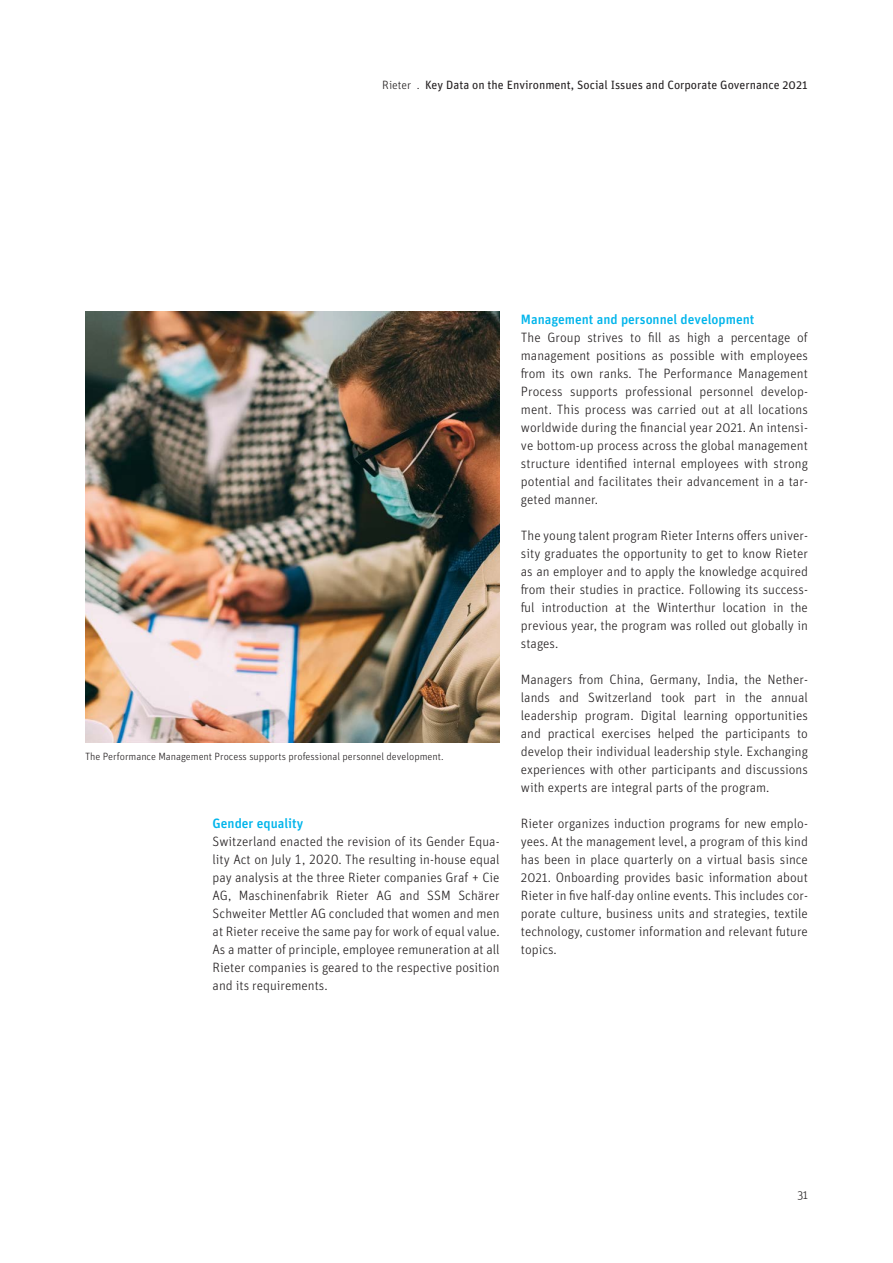
<style>
.page{position:relative;width:893px;height:1263px;background:#fff}
.page>*{position:absolute;margin:0;border:0;box-sizing:border-box;transform-origin:0 0}
._02_Headline_level_3{font:300 13.5px/18px "Unit Pro";color:#231f20;text-align:justify}
._03_Body_text{font:300 13.5px/18px "Unit Pro";color:#231f20;text-align:justify}
._02_Headline_level_3-2{font:500 13.5px "Unit Pro";color:#02b5eb}
.t1{font:12px "Unit Pro";color:#231f20}
.t2{font:300 12px "Unit Pro";color:#231f20}
._04_Caption{font:300 10.5px "Unit Pro";color:#231f20}
.s1{font-weight:300}
</style>
<div class="page">
<img style="left:85px;top:311px;width:415px;height:431px">
<p class="t1" style="left:382px;top:76px;width:427px"><span class="s1">Rieter .</span> Key Data on the Environment, Social Issues and Corporate Governance 2021</p>
<p class="_04_Caption" style="left:85px;top:749px;width:360px">The Performance Management Process supports professional personnel development.</p>
<p class="_02_Headline_level_3-2" style="left:213px;top:814px;width:92px">Gender equality</p>
<p class="_03_Body_text" style="left:213px;top:832px;width:289px">Switzerland enacted the revision of its Gender Equa&shy;lity Act on July 1, 2020. The resulting in-house equal pay analysis at the three Rieter companies Graf + Cie AG, Maschinenfabrik Rieter AG and SSM Schärer Schweiter Mettler AG concluded that women and men at Rieter receive the same pay for work of equal value.<br>As a matter of principle, employee remuneration at all Rieter companies is geared to the respective position and its requirements.</p>
<p class="_02_Headline_level_3-2" style="left:521px;top:310px;width:235px">Management and personnel development</p>
<p class="_02_Headline_level_3" style="left:521px;top:328px;width:289px">The Group strives to fill as high a percentage of management positions as possible with employees from its own ranks. The Performance Management Process supports professional personnel develop&shy;ment. This process was carried out at all locations worldwide during the financial year 2021. An intensi&shy;ve bottom-up process across the global management structure identified internal employees with strong potential and facilitates their advancement in a tar&shy;geted manner.</p>
<p class="_02_Headline_level_3" style="left:521px;top:526px;width:289px">The young talent program Rieter Interns offers univer&shy;sity graduates the opportunity to get to know Rieter as an employer and to apply the knowledge acquired from their studies in practice. Following its success&shy;ful introduction at the Winterthur location in the previous year, the program was rolled out globally in stages.</p>
<p class="_02_Headline_level_3" style="left:521px;top:670px;width:289px">Managers from China, Germany, India, the Nether&shy;lands and Switzerland took part in the annual leadership program. Digital learning opportunities and practical exercises helped the participants to develop their individual leadership style. Exchanging experiences with other participants and discussions with experts are integral parts of the program.</p>
<p class="_02_Headline_level_3" style="left:521px;top:814px;width:289px">Rieter organizes induction programs for new emplo&shy;yees. At the management level, a program of this kind has been in place quarterly on a virtual basis since 2021. Onboarding provides basic information about Rieter in five half-day online events. This includes cor&shy;porate culture, business units and strategies, textile technology, customer information and relevant future topics.</p>
<p class="t2" style="left:797px;top:1187px;width:12px">31</p>
</div>
